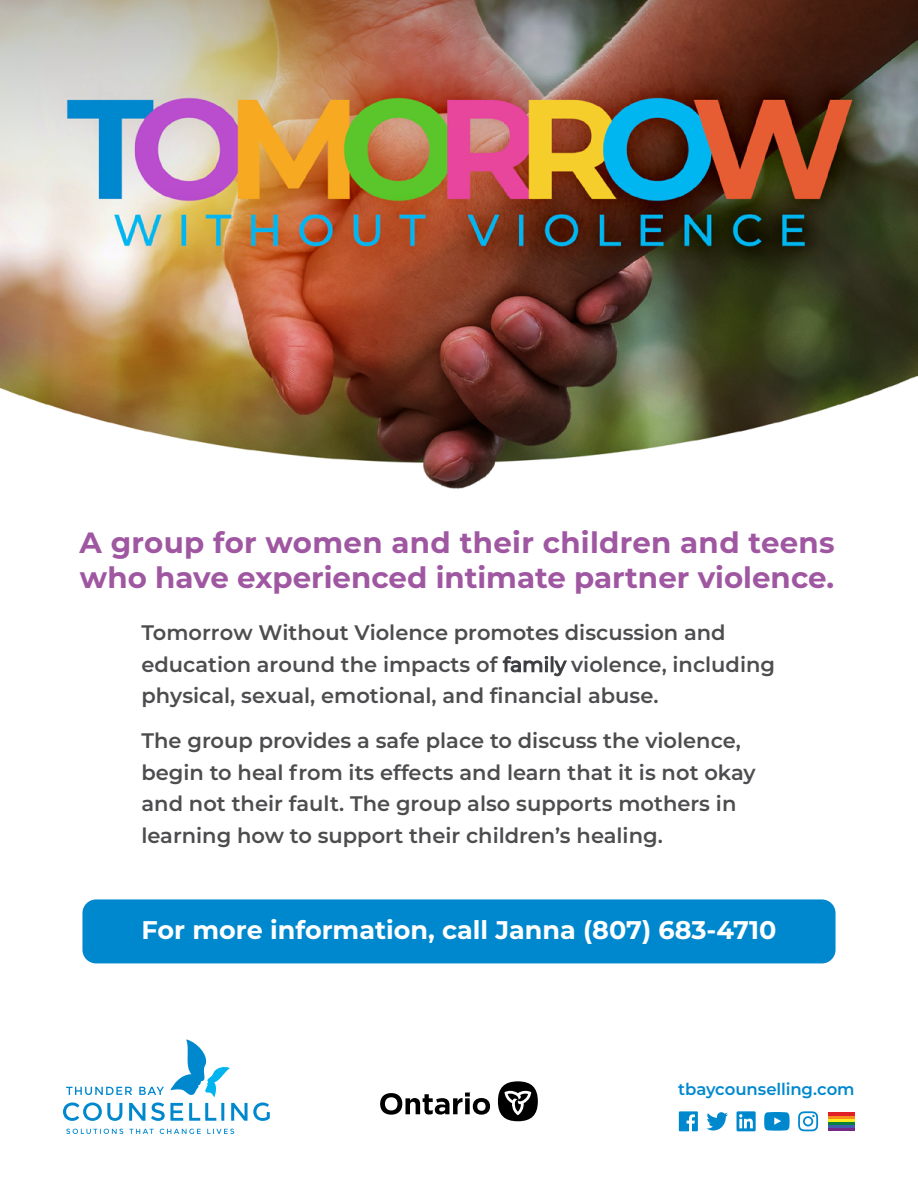
<style>
.page{position:relative;width:918px;height:1188px;background:#fff}
.page>*{position:absolute;margin:0;border:0;box-sizing:border-box;transform-origin:0 0}
.t1{font:700 29.25px/35.1px "Montserrat";color:#a057a2}
.t2{font:700 25.5px "Montserrat";color:#fff}
.t3{font:600 21px/31.5px "Montserrat";color:#4d4d4f}
.t4{font:600 16.5px "Montserrat";letter-spacing:-.005em;color:#0088ce}
.s1{font-weight:500;font-size:20.25px;color:#3c3d41}
</style>
<div class="page">
<img style="left:0;top:0;width:918px;height:1107px">
<div style="left:82px;top:899px;width:754px;height:64px;background:#0088ce;border-radius:14px"></div>
<svg style="left:66px;top:1129px;width:57px;height:5px"></svg>
<svg style="left:129px;top:1129px;width:25px;height:5px"></svg>
<svg style="left:160px;top:1129px;width:41px;height:5px"></svg>
<svg style="left:207px;top:1129px;width:27px;height:5px"></svg>
<svg style="left:63px;top:1040px;width:207px;height:81px"></svg>
<svg style="left:380px;top:1093px;width:110px;height:22px"></svg>
<div style="left:498px;top:1081px;width:40px;height:40px;background:#000;border-radius:50%"></div>
<svg style="left:505px;top:1090px;width:26px;height:25px"></svg>
<hr style="left:828px;top:1128px;width:26px;height:3px;background:#732985">
<svg style="left:828px;top:1124px;width:26px;height:4px"></svg>
<hr style="left:828px;top:1121px;width:26px;height:3px;background:#0a8040">
<hr style="left:828px;top:1118px;width:26px;height:3px;background:#faed1c">
<hr style="left:828px;top:1115px;width:26px;height:3px;background:#f78c1f">
<hr style="left:828px;top:1112px;width:26px;height:3px;background:#e01f26">
<svg style="left:798px;top:1111px;width:20px;height:20px"></svg>
<svg style="left:764px;top:1112px;width:26px;height:19px"></svg>
<svg style="left:706px;top:1112px;width:22px;height:18px"></svg>
<svg style="left:737px;top:1111px;width:19px;height:20px"></svg>
<svg style="left:679px;top:1111px;width:19px;height:20px"></svg>
<h1 class="t1" style="left:79px;top:524px;width:757px">A group for women and their children and teens who have experienced intimate partner violence.</h1>
<p class="t3" style="left:141px;top:616px;width:635px">Tomorrow Without Violence promotes discussion and education around the impacts of <span class="s1">family</span> violence, including physical, sexual, emotional, and financial abuse.</p>
<p class="t3" style="left:141px;top:724px;width:616px">The group provides a safe place to discuss the violence, begin to heal from its effects and learn that it is not okay and not their fault. The group also supports mothers in learning how to support their children’s healing.</p>
<p class="t2" style="left:142px;top:911px;width:636px">For more information, call Janna (807) 683-4710</p>
<p class="t4" style="left:678px;top:1078px;width:178px">tbaycounselling.com</p>
</div>
